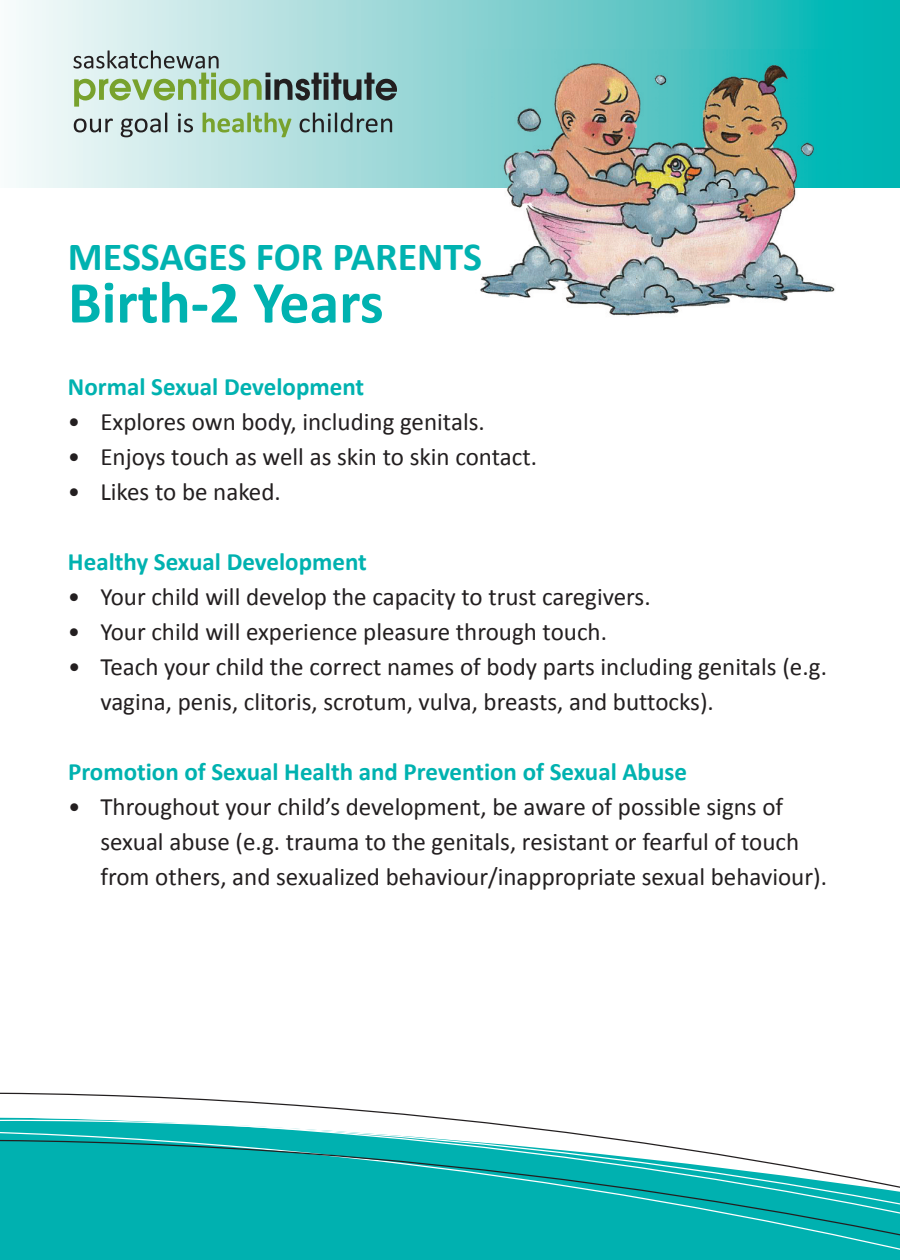
<style>
.page{position:relative;width:900px;height:1260px;background:#fff}
.page>*{position:absolute;margin:0;border:0;box-sizing:border-box;transform-origin:0 0}
.t1{font:700 60px "Calibri";color:#00b2b0}
.t2{font:700 40px "Calibri";color:#00b2b0}
.t3{font:25px/35px "Calibri";color:#231f20}
.t4{font:700 25px "Calibri";color:#00b2b0}
</style>
<div class="page">
<svg style="left:16px;top:0;width:884px;height:188px;background:#91d8d8"></svg>
<img style="left:466px;top:49px;width:376px;height:267px">
<svg style="left:0;top:1092px;width:900px;height:168px"></svg>
<svg style="left:73px;top:50px;width:324px;height:57px;background:#a4c4b7"></svg>
<svg style="left:74px;top:119px;width:39px;height:13px"></svg>
<svg style="left:121px;top:113px;width:46px;height:24px"></svg>
<svg style="left:178px;top:113px;width:15px;height:19px"></svg>
<svg style="left:203px;top:113px;width:88px;height:24px;background:#a6cca4"></svg>
<svg style="left:300px;top:113px;width:92px;height:19px;background:#80a4a4"></svg>
<h2 class="t2" style="left:68px;top:240px;width:416px">MESSAGES FOR PARENTS</h2>
<h1 class="t1" style="left:68px;top:278px;width:317px">Birth-2 Years</h1>
<p class="t4" style="left:68px;top:376px;width:298px">Normal Sexual Development</p>
<p class="t3" style="left:68px;top:406px;width:418px">• Explores own body, including genitals.</p>
<p class="t3" style="left:68px;top:441px;width:471px">• Enjoys touch as well as skin to skin contact.</p>
<p class="t3" style="left:68px;top:476px;width:214px">• Likes to be naked.</p>
<p class="t4" style="left:68px;top:551px;width:300px">Healthy Sexual Development</p>
<p class="t3" style="left:68px;top:581px;width:584px">• Your child will develop the capacity to trust caregivers.</p>
<p class="t3" style="left:68px;top:616px;width:541px">• Your child will experience pleasure through touch.</p>
<p class="t3" style="left:100px;top:651px;width:728px;text-indent:-32px">• Teach your child the correct names of body parts including genitals (e.g. vagina, penis, clitoris, scrotum, vulva, breasts, and buttocks).</p>
<p class="t4" style="left:68px;top:761px;width:621px">Promotion of Sexual Health and Prevention of Sexual Abuse</p>
<p class="t3" style="left:100px;top:791px;width:728px;text-indent:-32px">• Throughout your child’s development, be aware of possible signs of sexual abuse (e.g. trauma to the genitals, resistant or fearful of touch from others, and sexualized behaviour/inappropriate sexual behaviour).</p>
</div>
